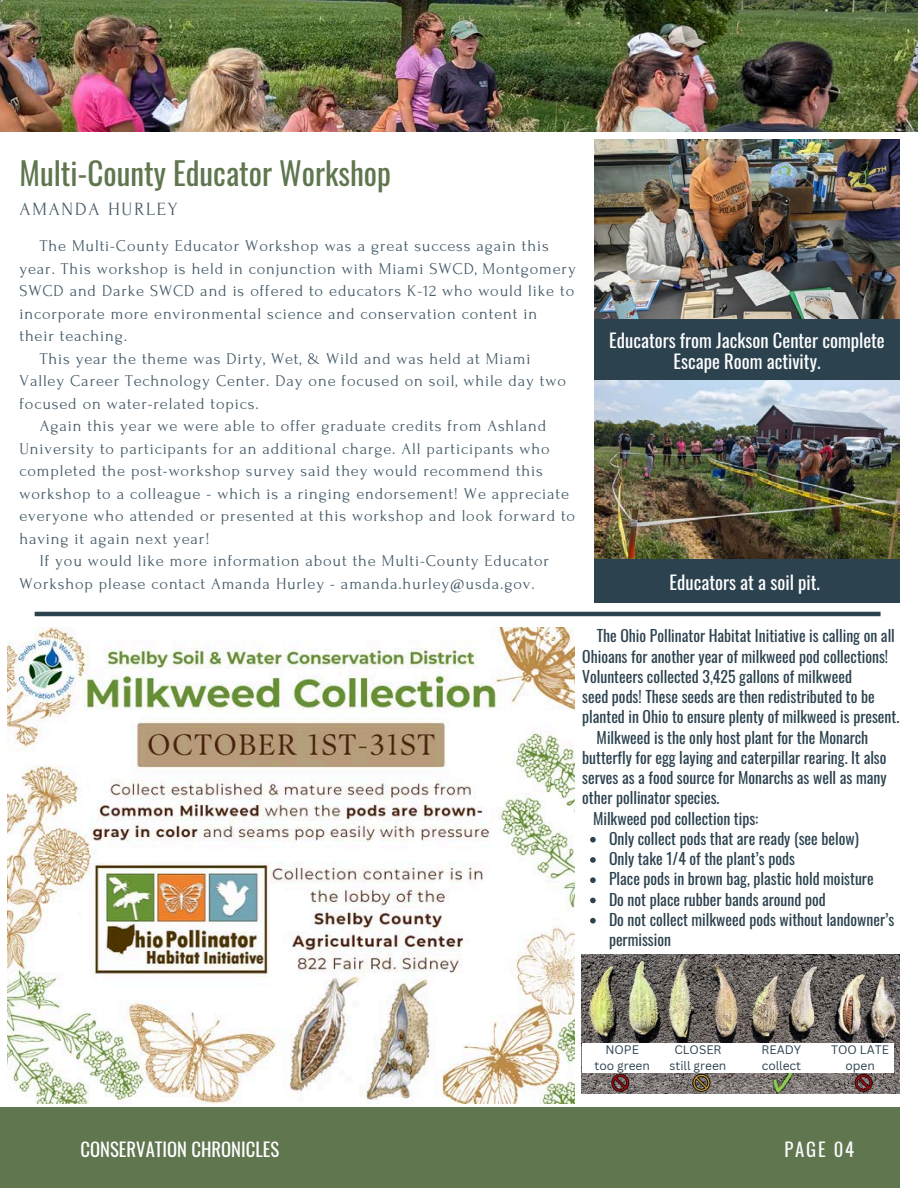
<style>
.page{position:relative;width:918px;height:1188px;background:#fff}
.page>*{position:absolute;margin:0;border:0;box-sizing:border-box;transform-origin:0 0}
.t1{font:31.2px "Oswald";color:#5f764f}
.t2{font:18.75px/21.3px "Oswald";color:#fff;text-align:center}
.t3{font:18.75px "Oswald";letter-spacing:.1em;color:#fafafa}
.t4{font:18.6px "Oswald";color:#fff}
.t5{font:18.6px "Forum";letter-spacing:.1em;color:#435967}
.t6{font:16.5px "Forum";letter-spacing:.05em;color:#435967}
.t7{font:15.75px/20.2px "Oswald";color:#2c424f}
.t8{font:12px "Canva Sans";color:#2c424f}
</style>
<div class="page">
<div style="left:0;top:1107px;width:900px;height:81px;background:#5f764f"></div>
<img style="left:0;top:0;width:918px;height:132px">
<img style="left:594px;top:380px;width:306px;height:179px">
<img style="left:594px;top:139px;width:306px;height:181px">
<div style="left:594px;top:320px;width:306px;height:60px;background:#2c424f"></div>
<div style="left:594px;top:559px;width:306px;height:44px;background:#2c424f"></div>
<hr style="left:35px;top:612px;width:846px;height:4px;background:#2c424f">
<img style="left:7px;top:627px;width:567px;height:476px">
<img style="left:581px;top:954px;width:319px;height:140px">
<div style="left:582px;top:1044px;width:312px;height:29px;background:#fff"></div>
<svg style="left:590px;top:837px;width:6px;height:6px"></svg>
<svg style="left:590px;top:857px;width:6px;height:6px"></svg>
<svg style="left:590px;top:877px;width:6px;height:6px"></svg>
<svg style="left:590px;top:898px;width:6px;height:5px"></svg>
<svg style="left:590px;top:918px;width:6px;height:6px"></svg>
<h3 class="t1" style="left:19px;top:148px;width:373px">Multi-County Educator Workshop</h3>
<p class="t5" style="left:19px;top:200px;width:160px">AMANDA HURLEY</p>
<h4 class="t6" style="left:40px;top:237px;width:510px">The Multi-County Educator Workshop was a great success again this</h4>
<h4 class="t6" style="left:19px;top:260px;width:558px">year. This workshop is held in conjunction with Miami SWCD, Montgomery</h4>
<h4 class="t6" style="left:19px;top:282px;width:556px">SWCD and Darke SWCD and is offered to educators K-12 who would like to</h4>
<h4 class="t6" style="left:19px;top:305px;width:519px">incorporate more environmental science and conservation content in</h4>
<h4 class="t6" style="left:19px;top:327px;width:109px">their teaching.</h4>
<h4 class="t6" style="left:40px;top:350px;width:492px">This year the theme was Dirty, Wet, &amp; Wild and was held at Miami</h4>
<h4 class="t6" style="left:19px;top:372px;width:548px">Valley Career Technology Center. Day one focused on soil, while day two</h4>
<h4 class="t6" style="left:19px;top:395px;width:241px">focused on water-related topics.</h4>
<h4 class="t6" style="left:40px;top:417px;width:508px">Again this year we were able to offer graduate credits from Ashland</h4>
<h4 class="t6" style="left:19px;top:440px;width:532px">University to participants for an additional charge. All participants who</h4>
<h4 class="t6" style="left:19px;top:462px;width:525px">completed the post-workshop survey said they would recommend this</h4>
<h4 class="t6" style="left:19px;top:485px;width:551px">workshop to a colleague - which is a ringing endorsement! We appreciate</h4>
<h4 class="t6" style="left:19px;top:507px;width:557px">everyone who attended or presented at this workshop and look forward to</h4>
<h4 class="t6" style="left:19px;top:530px;width:192px">having it again next year!</h4>
<h4 class="t6" style="left:40px;top:552px;width:511px">If you would like more information about the Multi-County Educator</h4>
<h4 class="t6" style="left:19px;top:575px;width:517px">Workshop please contact Amanda Hurley - amanda.hurley@usda.gov.</h4>
<h4 class="t2" style="left:609px;top:329px;width:277px">Educators from Jackson Center complete<br>Escape Room activity.</h4>
<p class="t2" style="left:670px;top:570px;width:152px">Educators at a soil pit.</p>
<p class="t7" style="left:597px;top:625px;width:300px">The Ohio Pollinator Habitat Initiative is calling on all</p>
<p class="t7" style="left:582px;top:645px;width:308px">Ohioans for another year of milkweed pod collections!</p>
<p class="t7" style="left:582px;top:666px;width:271px">Volunteers collected 3,425 gallons of milkweed</p>
<p class="t7" style="left:582px;top:686px;width:294px">seed pods! These seeds are then redistributed to be</p>
<p class="t7" style="left:582px;top:706px;width:319px">planted in Ohio to ensure plenty of milkweed is present.</p>
<p class="t7" style="left:597px;top:726px;width:273px">Milkweed is the only host plant for the Monarch</p>
<p class="t7" style="left:582px;top:747px;width:306px">butterfly for egg laying and caterpillar rearing. It also</p>
<p class="t7" style="left:582px;top:767px;width:306px">serves as a food source for Monarchs as well as many</p>
<p class="t7" style="left:582px;top:787px;width:139px">other pollinator species.</p>
<p class="t7" style="left:593px;top:807px;width:167px">Milkweed pod collection tips:</p>
<p class="t7" style="left:609px;top:828px;width:251px">Only collect pods that are ready (see below)</p>
<p class="t7" style="left:609px;top:848px;width:187px">Only take 1/4 of the plant’s pods</p>
<p class="t7" style="left:609px;top:868px;width:266px">Place pods in brown bag, plastic hold moisture</p>
<p class="t7" style="left:609px;top:888px;width:218px">Do not place rubber bands around pod</p>
<p class="t7" style="left:609px;top:909px;width:287px">Do not collect milkweed pods without landowner’s permission</p>
<p class="t8" style="left:605px;top:1042px;width:35px">NOPE</p>
<p class="t8" style="left:594px;top:1058px;width:57px">too green</p>
<p class="t8" style="left:674px;top:1042px;width:49px">CLOSER</p>
<p class="t8" style="left:670px;top:1058px;width:58px">still green</p>
<p class="t8" style="left:762px;top:1042px;width:41px">READY</p>
<p class="t8" style="left:762px;top:1058px;width:41px">collect</p>
<h2 class="t8" style="left:831px;top:1042px;width:59px">TOO LATE</h2>
<h2 class="t8" style="left:845px;top:1058px;width:31px">open</h2>
<p class="t4" style="left:81px;top:1135px;width:200px">CONSERVATION CHRONICLES</p>
<p class="t3" style="left:784px;top:1135px;width:71px">PAGE 04</p>
</div>
